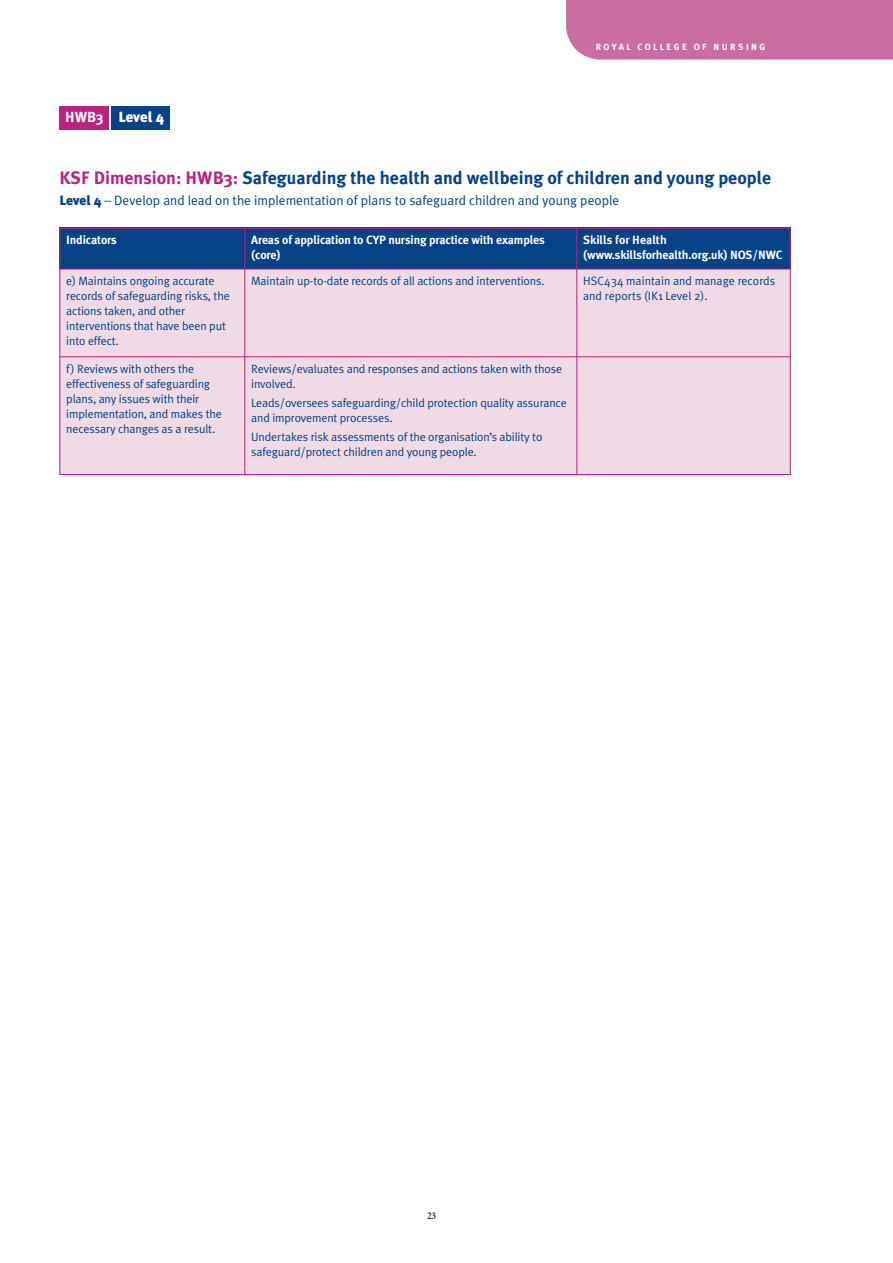
<style>
.page{position:relative;width:893px;height:1263px;background:#fff}
.page>*{position:absolute;margin:0;border:0;box-sizing:border-box;transform-origin:0 0}
.t1{font:700 18px "Meta Plus";color:#054286}
.t2{font:900 14.7px "Meta Plus";color:#fff}
.t3{font:13.5px "Meta Plus Normal";color:#054286}
.t4{font:12px/15px "Meta Plus Normal";letter-spacing:-.01em;color:#054286}
.t5{font:700 12px/15px "Meta Plus";letter-spacing:-.01em;color:#fff}
.t6{font:700 condensed 10.5px "Minion";color:#054286}
.t7{font:700 9px "Meta Plus";letter-spacing:.275em;color:#fff}
.s1{font-weight:700}
.s2{color:#ba2280}
.s3{font-family:"Meta Plus";font-weight:900}
</style>
<div class="page">
<div style="left:566px;top:0;width:327px;height:60px;background:#ca6da0"></div>
<div style="left:60px;top:106px;width:49px;height:23px;background:#ba2280"></div>
<div style="left:112px;top:106px;width:58px;height:23px;background:#054286"></div>
<div style="left:60px;top:228px;width:185px;height:41px;background:#054286"></div>
<div style="left:245px;top:228px;width:332px;height:41px;background:#054286"></div>
<div style="left:577px;top:228px;width:214px;height:41px;background:#054286"></div>
<div style="left:60px;top:269px;width:185px;height:88px;background:#f0dae6"></div>
<div style="left:245px;top:269px;width:332px;height:88px;background:#f0dae6"></div>
<div style="left:577px;top:269px;width:214px;height:88px;background:#f0dae6"></div>
<div style="left:60px;top:357px;width:185px;height:118px;background:#f0dae6"></div>
<div style="left:245px;top:357px;width:332px;height:118px;background:#f0dae6"></div>
<div style="left:577px;top:357px;width:214px;height:118px;background:#f0dae6"></div>
<hr style="left:60px;top:228px;width:1px;height:247px;background:#ba2280">
<hr style="left:244px;top:228px;width:1px;height:247px;background:#ba2280">
<hr style="left:576px;top:228px;width:1px;height:247px;background:#ba2280">
<hr style="left:790px;top:228px;width:1px;height:247px;background:#ba2280">
<hr style="left:60px;top:228px;width:731px;height:1px;background:#ba2280">
<hr style="left:60px;top:269px;width:731px;height:1px;background:#ba2280">
<hr style="left:60px;top:356px;width:731px;height:1px;background:#ba2280">
<hr style="left:60px;top:474px;width:731px;height:1px;background:#ba2280">
<p class="t2" style="left:65px;top:108px;width:101px"><span class="s1">HWB3</span> Level 4</p>
<p class="t7" style="left:596px;top:41px;width:171px">ROYAL COLLEGE OF NURSING</p>
<h1 class="t1" style="left:60px;top:167px;width:713px"><span class="s2">KSF Dimension: HWB3:</span> Safeguarding the health and wellbeing of children and young people</h1>
<p class="t3" style="left:60px;top:192px;width:561px"><span class="s3">Level 4</span> – Develop and lead on the implementation of plans to safeguard children and young people</p>
<p class="t5" style="left:66px;top:232px;width:52px">Indicators</p>
<p class="t5" style="left:251px;top:232px;width:295px">Areas of application to CYP nursing practice with examples (core)</p>
<p class="t5" style="left:583px;top:232px;width:201px">Skills for Health (www.skillsforhealth.org.uk) NOS/NWC</p>
<p class="t4" style="left:66px;top:273px;width:165px">e) Maintains ongoing accurate records of safeguarding risks, the actions taken, and other interventions that have been put into effect.</p>
<p class="t4" style="left:251px;top:273px;width:295px">Maintain up-to-date records of all actions and interventions.</p>
<p class="t4" style="left:583px;top:273px;width:194px">HSC434 maintain and manage records and reports (IK1 Level 2).</p>
<p class="t4" style="left:66px;top:361px;width:157px">f) Reviews with others the effectiveness of safeguarding plans, any issues with their implementation, and makes the necessary changes as a result.</p>
<p class="t4" style="left:251px;top:361px;width:312px">Reviews/evaluates and responses and actions taken with those involved.</p>
<p class="t4" style="left:251px;top:395px;width:317px">Leads/oversees safeguarding/child protection quality assurance and improvement processes.</p>
<p class="t4" style="left:251px;top:429px;width:293px">Undertakes risk assessments of the organisation’s ability to safeguard/protect children and young people.</p>
<p class="t6" style="left:427px;top:1212px;width:11px">23</p>
</div>
